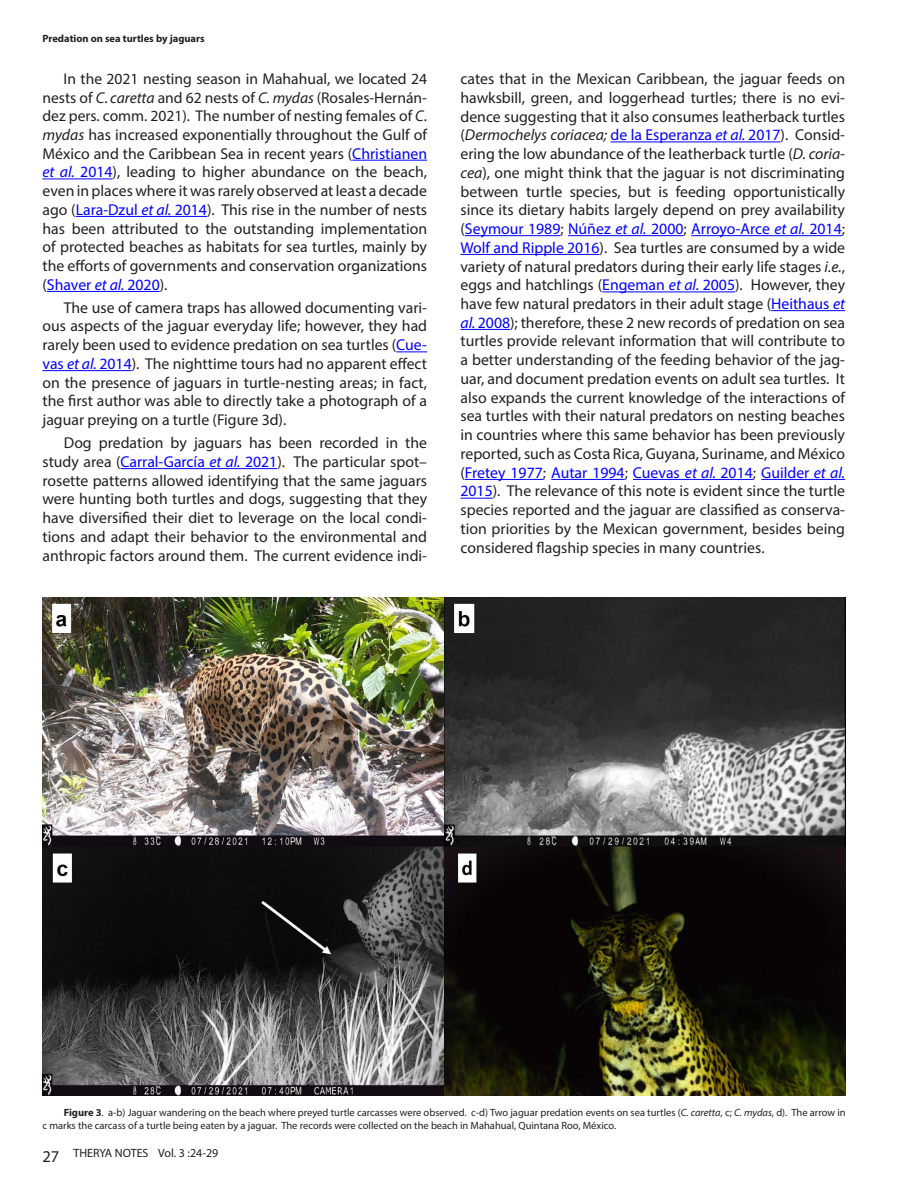
<style>
.page{position:relative;width:918px;height:1188px;background:#fff}
.page>*{position:absolute;margin:0;border:0;box-sizing:border-box;transform-origin:0 0}
.t1{font:15.75px/18.8px "Myriad Pro";color:#231f20;text-align:justify}
.t2{font:15.6px/18.6px "Myriad Pro";color:#231f20;text-align:justify}
.t3{font:12px "Myriad Pro";color:#231f20}
.t4{font:10.5px/13.5px "Myriad Pro";color:#231f20}
.t5{font:700 10.5px "Myriad Pro";color:#231f20}
.s1{font-style:italic}
.s2{color:#00f}
.s3{font-style:italic;color:#00f}
.s4{font-weight:700}
.s5{font-size:16.5px}
</style>
<div class="page">
<hr style="left:352px;top:160px;width:75px;height:1px;background:#00f">
<hr style="left:43px;top:179px;width:70px;height:1px;background:#00f">
<hr style="left:76px;top:216px;width:131px;height:1px;background:#00f">
<hr style="left:47px;top:291px;width:113px;height:1px;background:#00f">
<hr style="left:396px;top:351px;width:31px;height:1px;background:#00f">
<hr style="left:43px;top:370px;width:89px;height:1px;background:#00f">
<hr style="left:120px;top:468px;width:157px;height:1px;background:#00f">
<hr style="left:611px;top:142px;width:170px;height:1px;background:#00f">
<hr style="left:465px;top:235px;width:95px;height:1px;background:#00f">
<hr style="left:568px;top:235px;width:116px;height:1px;background:#00f">
<hr style="left:691px;top:235px;width:151px;height:1px;background:#00f">
<hr style="left:460px;top:254px;width:140px;height:1px;background:#00f">
<hr style="left:602px;top:292px;width:133px;height:1px;background:#00f">
<hr style="left:771px;top:310px;width:74px;height:1px;background:#00f">
<hr style="left:460px;top:329px;width:50px;height:1px;background:#00f">
<hr style="left:465px;top:479px;width:78px;height:1px;background:#00f">
<hr style="left:551px;top:479px;width:74px;height:1px;background:#00f">
<hr style="left:633px;top:479px;width:120px;height:1px;background:#00f">
<hr style="left:761px;top:479px;width:84px;height:1px;background:#00f">
<hr style="left:460px;top:498px;width:33px;height:1px;background:#00f">
<img style="left:43px;top:597px;width:802px;height:498px">
<p class="t5" style="left:43px;top:31px;width:164px">Predation on sea turtles by jaguars</p>
<p class="t2" style="left:43px;top:69px;width:386px;text-indent:21px">In the 2021 nesting season in Mahahual, we located 24 nests of <span class="s1">C</span>. <span class="s1">caretta</span> and 62 nests of <span class="s1">C. mydas</span> (Rosales-Hernán&shy;dez pers. comm. 2021). The number of nesting females of <span class="s1">C</span>.</p>
<p class="t1" style="left:43px;top:125px;width:386px"><span class="s1">mydas</span> has increased exponentially throughout the Gulf of México and the Caribbean Sea in recent years (<span class="s2">Christianen </span><span class="s3">et al.</span> <span class="s2">2014</span>), leading to higher abundance on the beach, even in places where it was rarely observed at least a decade ago (<span class="s2">Lara-Dzul</span> <span class="s3">et al.</span> <span class="s2">2014</span>). This rise in the number of nests has been attributed to the outstanding implementation of protected beaches as habitats for sea turtles, mainly by the efforts of governments and conservation organizations (<span class="s2">Shaver</span> <span class="s3">et al.</span> <span class="s2">2020</span>).</p>
<p class="t1" style="left:43px;top:298px;width:386px;text-indent:21px">The use of camera traps has allowed documenting vari&shy;ous aspects of the jaguar everyday life; however, they had rarely been used to evidence predation on sea turtles (<span class="s2">Cue&shy;vas</span> <span class="s3">et al.</span> <span class="s2">2014</span>). The nighttime tours had no apparent effect on the presence of jaguars in turtle-nesting areas; in fact, the first author was able to directly take a photograph of a jaguar preying on a turtle (Figure 3d).</p>
<p class="t1" style="left:43px;top:433px;width:386px;text-indent:21px">Dog predation by jaguars has been recorded in the study area (<span class="s2">Carral-García</span> <span class="s3">et al.</span> <span class="s2">2021</span>). The particular spot– rosette patterns allowed identifying that the same jaguars were hunting both turtles and dogs, suggesting that they have diversified their diet to leverage on the local condi&shy;tions and adapt their behavior to the environmental and anthropic factors around them. The current evidence indi-</p>
<p class="t1" style="left:460px;top:69px;width:386px">cates that in the Mexican Caribbean, the jaguar feeds on hawksbill, green, and loggerhead turtles; there is no evi&shy;dence suggesting that it also consumes leatherback turtles (<span class="s1">Dermochelys coriacea;</span> <span class="s2">de la Esperanza</span> <span class="s3">et al.</span> <span class="s2">2017</span>). Consid&shy;ering the low abundance of the leatherback turtle (<span class="s1">D. coria&shy;cea</span>), one might think that the jaguar is not discriminating between turtle species, but is feeding opportunistically since its dietary habits largely depend on prey availability (<span class="s2">Seymour 1989</span>; <span class="s2">Núñez</span> <span class="s3">et al.</span> <span class="s2">2000</span>; <span class="s2">Arroyo-Arce</span> <span class="s3">et al.</span> <span class="s2">2014</span>; <span class="s2">Wolf and Ripple 2016</span>). Sea turtles are consumed by a wide variety of natural predators during their early life stages <span class="s1">i.e.</span>, eggs and hatchlings (<span class="s2">Engeman</span> <span class="s3">et al.</span> <span class="s2">2005</span>). However, they have few natural predators in their adult stage (<span class="s2">Heithaus</span> <span class="s3">et al.</span> <span class="s2">2008</span>); therefore, these 2 new records of predation on sea turtles provide relevant information that will contribute to a better understanding of the feeding behavior of the jag&shy;uar, and document predation events on adult sea turtles. It also expands the current knowledge of the interactions of sea turtles with their natural predators on nesting beaches in countries where this same behavior has been previously reported, such as Costa Rica, Guyana, Suriname, and México (<span class="s2">Fretey 1977</span>; <span class="s2">Autar 1994</span>; <span class="s2">Cuevas</span> <span class="s3">et al.</span> <span class="s2">2014</span>; <span class="s2">Guilder</span> <span class="s3">et al.<br></span><span class="s2">2015</span>). The relevance of this note is evident since the turtle species reported and the jaguar are classified as conserva&shy;tion priorities by the Mexican government, besides being considered flagship species in many countries.</p>
<p class="t4" style="left:43px;top:1105px;width:805px;text-indent:21px"><span class="s4">Figure 3</span>. a-b) Jaguar wandering on the beach where preyed turtle carcasses were observed. c-d) Two jaguar predation events on sea turtles (<span class="s1">C. caretta</span>, c; <span class="s1">C. mydas</span>, d). The arrow in c marks the carcass of a turtle being eaten by a jaguar. The records were collected on the beach in Mahahual, Quintana Roo, México.</p>
<p class="t3" style="left:43px;top:1146px;width:177px"><span class="s5">27</span> THERYA NOTES Vol. 3 :24-29</p>
</div>
